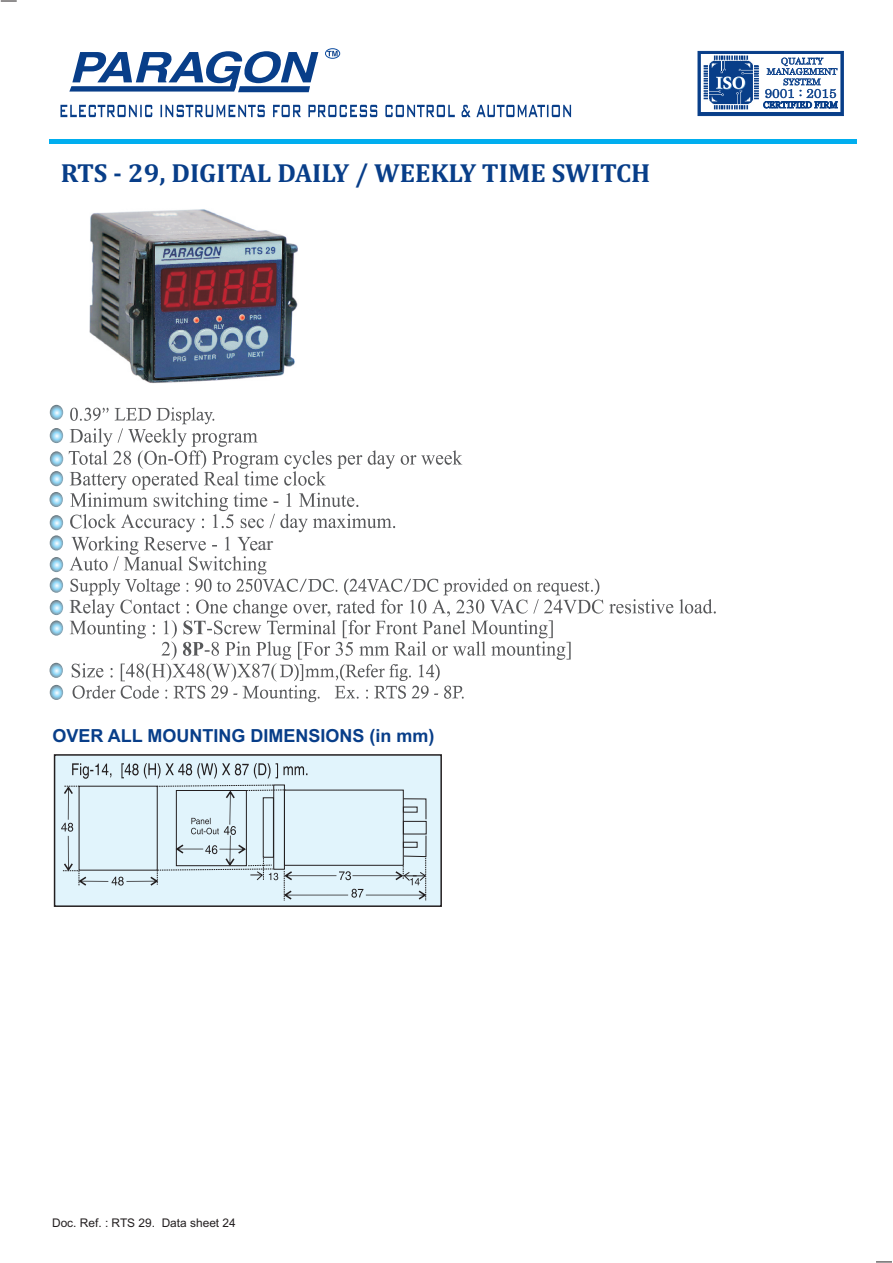
<style>
.page{position:relative;width:893px;height:1263px;background:#fff}
.page>*{position:absolute;margin:0;border:0;box-sizing:border-box;transform-origin:0 0}
.t1{font:29.85px "Angsana New";color:#57585a}
.t2{font:700 26.55px "Cambria";color:#083e89}
.t3{font:700 18px "Arial";color:#083e89}
.t4{font:11.85px "Arial";color:#231f20}
</style>
<div class="page">
<svg style="left:876px;top:1261px;width:16px;height:2px"></svg>
<svg style="left:69px;top:51px;width:249px;height:41px"></svg>
<svg style="left:327px;top:51px;width:11px;height:5px"></svg>
<div style="left:325px;top:48px;width:15px;height:11px;border:1px solid #0d4da1;border-radius:50%"></div>
<svg style="left:0;top:0;width:17px;height:2px"></svg>
<div style="left:49px;top:139px;width:808px;height:5px;background:#00aeef"></div>
<svg style="left:60px;top:105px;width:511px;height:12px"></svg>
<svg style="left:698px;top:51px;width:146px;height:65px"></svg>
<svg style="left:50px;top:428px;width:13px;height:15px"></svg>
<svg style="left:50px;top:471px;width:13px;height:15px"></svg>
<svg style="left:50px;top:515px;width:13px;height:15px"></svg>
<svg style="left:50px;top:557px;width:13px;height:15px"></svg>
<svg style="left:50px;top:600px;width:13px;height:15px"></svg>
<svg style="left:50px;top:451px;width:13px;height:15px"></svg>
<svg style="left:50px;top:405px;width:13px;height:15px"></svg>
<svg style="left:50px;top:492px;width:13px;height:15px"></svg>
<svg style="left:50px;top:535px;width:13px;height:15px"></svg>
<svg style="left:50px;top:578px;width:13px;height:15px"></svg>
<svg style="left:50px;top:620px;width:13px;height:16px"></svg>
<svg style="left:50px;top:663px;width:13px;height:15px"></svg>
<svg style="left:50px;top:685px;width:13px;height:15px"></svg>
<img style="left:89px;top:209px;width:198px;height:174px">
<img style="left:153px;top:239px;width:145px;height:141px">
<svg style="left:53px;top:754px;width:389px;height:153px;background:#bfcdd4"></svg>
<svg style="left:61px;top:763px;width:366px;height:138px;background:#d1e2e9"></svg>
<svg style="left:69px;top:407px;width:647px;height:295px"></svg>
<p class="t2" style="left:61px;top:161px;width:591px">RTS - 29, DIGITAL DAILY / WEEKLY TIME SWITCH</p>
<p class="t1" style="left:69px;top:585px;width:15px">R</p>
<p class="t1" style="left:258px;top:523px;width:17px">ar</p>
<p class="t3" style="left:52px;top:728px;width:384px">OVER ALL MOUNTING DIMENSIONS (in mm)</p>
<p class="t4" style="left:52px;top:1218px;width:185px">Doc. Ref. : RTS 29. Data sheet 24</p>
</div>
